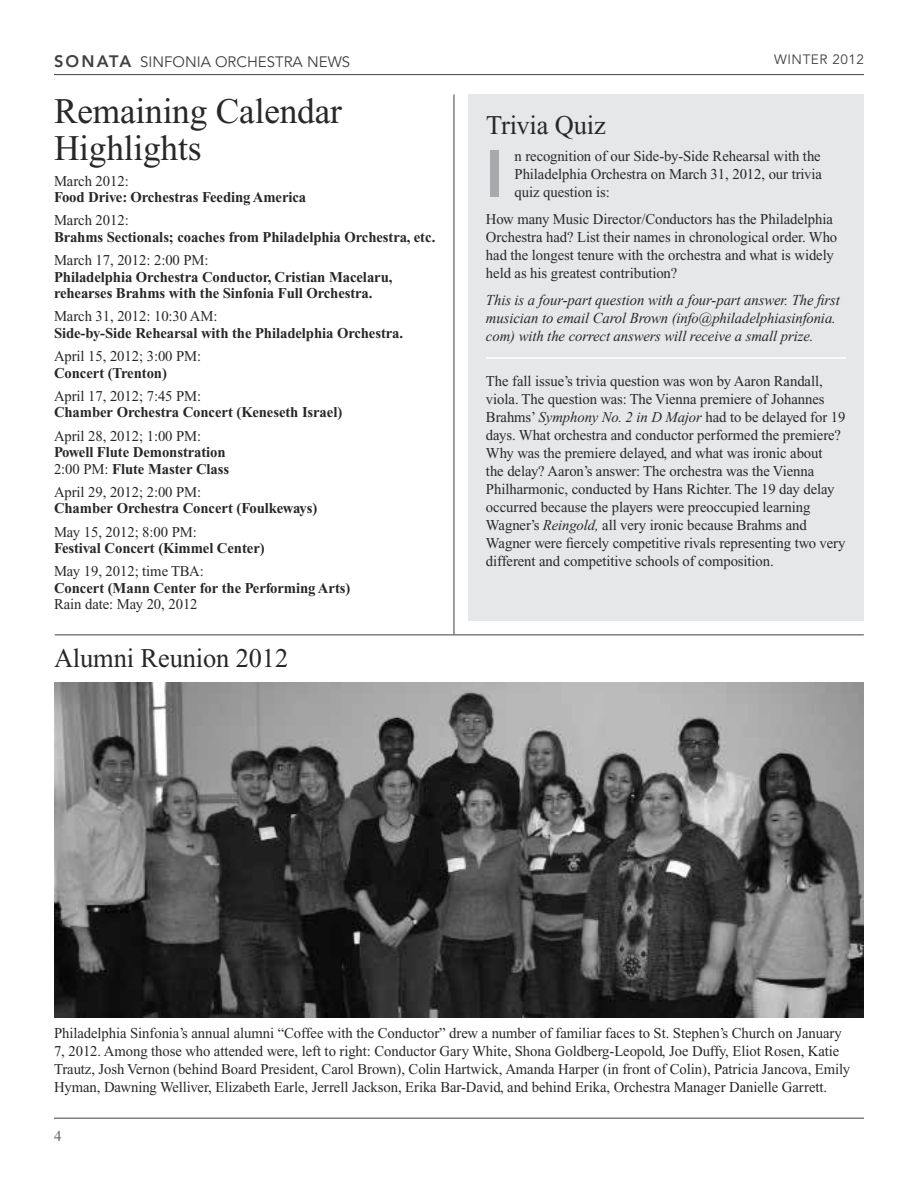
<style>
.page{position:relative;width:918px;height:1188px;background:#fff}
.page>*{position:absolute;margin:0;border:0;box-sizing:border-box;transform-origin:0 0}
.t1{font:800 65.85px "Avenir";color:#a7a9ac}
.t2{font:36px/37.5px "Times New Roman";letter-spacing:-.005em;color:#292829}
.t3{font:27px "Times New Roman";letter-spacing:-.005em;color:#292829}
.t4{font:15px/18px "Times New Roman";letter-spacing:-.005em;color:#292829}
.t5{font:700 15px/16.5px "Times New Roman";letter-spacing:-.005em;color:#292829}
.t6{font:italic 15px/18px "Times New Roman";letter-spacing:-.005em;color:#292829}
.t7{font:15px "Avenir LT";color:#414042}
.t8{font:15px "Times New Roman";color:#636466}
.t9{font:13.5px "Avenir LT";letter-spacing:.04em;color:#414042}
.s1{font-family:"Avenir";font-weight:800;font-size:16.5px}
.s2{font-weight:400}
.s3{font-style:inherit}
.s4{font-style:italic}
</style>
<div class="page">
<hr style="left:54px;top:74px;width:810px;height:1px;background:#414042">
<hr style="left:54px;top:1118px;width:810px;height:1px;background:#414042">
<div style="left:468px;top:94px;width:396px;height:527px;background:#e6e7e8"></div>
<hr style="left:486px;top:357px;width:360px;height:2px;background:#fff">
<img style="left:54px;top:682px;width:810px;height:335px">
<hr style="left:55px;top:634px;width:809px;height:1px;background:#414042">
<hr style="left:454px;top:94px;width:1px;height:540px;background:#414042">
<p class="t7" style="left:54px;top:53px;width:296px"><span class="s1">SONATA</span> SINFONIA ORCHESTRA N EWS</p>
<p class="t9" style="left:774px;top:52px;width:91px">WINTER 2012</p>
<h2 class="t2" style="left:54px;top:92px;width:290px">Remaining Calendar<br>Highlights</h2>
<p class="t4" style="left:54px;top:172px;width:76px">March 2012:</p>
<p class="t5" style="left:54px;top:189px;width:254px">Food Drive: Orchestras Feeding America</p>
<p class="t4" style="left:54px;top:212px;width:76px">March 2012:</p>
<p class="t5" style="left:54px;top:229px;width:383px">Brahms Sectionals; coaches from Philadelphia Orchestra, etc.</p>
<p class="t4" style="left:54px;top:251px;width:156px">March 17, 2012: 2:00 PM:</p>
<p class="t5" style="left:54px;top:268px;width:340px">Philadelphia Orchestra Conductor, Cristian Macelaru, rehearses Brahms with the Sinfonia Full Orchestra.</p>
<p class="t4" style="left:54px;top:308px;width:165px">March 31, 2012: 10:30 AM:</p>
<p class="t5" style="left:54px;top:325px;width:351px">Side-by-Side Rehearsal with the Philadelphia Orchestra.</p>
<p class="t4" style="left:54px;top:347px;width:149px">April 15, 2012; 3:00 PM:</p>
<p class="t5" style="left:54px;top:364px;width:114px">Concert (Trenton)</p>
<p class="t4" style="left:54px;top:387px;width:149px">April 17, 2012; 7:45 PM:</p>
<p class="t5" style="left:54px;top:404px;width:290px">Chamber Orchestra Concert (Keneseth Israel)</p>
<p class="t4" style="left:54px;top:427px;width:149px">April 28, 2012; 1:00 PM:</p>
<p class="t5" style="left:54px;top:444px;width:177px">Powell Flute Demonstration<br><span class="s2">2:00 PM:</span> Flute Master Class</p>
<p class="t4" style="left:54px;top:483px;width:149px">April 29, 2012; 2:00 PM:</p>
<p class="t5" style="left:54px;top:500px;width:265px">Chamber Orchestra Concert (Foulkeways)</p>
<p class="t4" style="left:54px;top:523px;width:144px">May 15, 2012; 8:00 PM:</p>
<p class="t5" style="left:54px;top:540px;width:212px">Festival Concert (Kimmel Center)</p>
<p class="t4" style="left:54px;top:563px;width:151px">May 19, 2012; time TBA:</p>
<p class="t5" style="left:54px;top:580px;width:298px">Concert (Mann Center for the Performing Arts)</p>
<p class="t4" style="left:54px;top:596px;width:145px">Rain date: May 20, 2012</p>
<h3 class="t3" style="left:54px;top:643px;width:236px">Alumni Reunion 2012</h3>
<h3 class="t3" style="left:486px;top:110px;width:121px">Trivia Quiz</h3>
<h1 class="t1" style="left:486px;top:135px;width:19px">I</h1>
<p class="t4" style="left:515px;top:147px;width:309px;text-align:justify">n recognition of our Side-by-Side Rehearsal with the Philadelphia Orchestra on March 31, 2012, our trivia quiz question is:</p>
<p class="t4" style="left:486px;top:210px;width:353px">How many Music Director/Conductors has the Philadelphia Orchestra had? List their names in chronological order. Who had the longest tenure with the orchestra and what is widely held as his greatest contribution?</p>
<p class="t6" style="left:486px;top:290px;width:355px">This is a four-part question with a four-part answer. The first musician to email Carol Brown (<span class="s3">info@philadelphiasinfonia. com) with the correct answers will receive a small prize.</span></p>
<p class="t4" style="left:486px;top:372px;width:361px">The fall issue’s trivia question was won by Aaron Randall, viola. The question was: The Vienna premiere of Johannes Brahms’ <span class="s4">Symphony No. 2 in D Major</span> had to be delayed for 19 days. What orchestra and conductor performed the premiere?<br>Why was the premiere delayed, and what was ironic about<br>the delay? Aaron’s answer: The orchestra was the Vienna Philharmonic, conducted by Hans Richter. The 19 day delay occurred because the players were preoccupied learning Wagner’s <span class="s4">Reingold,</span> all very ironic because Brahms and Wagner were fiercely competitive rivals representing two very different and competitive schools of composition.</p>
<p class="t4" style="left:54px;top:1024px;width:798px">Philadelphia Sinfonia’s annual alumni “Coffee with the Conductor” drew a number of familiar faces to St. Stephen’s Church on January 7, 2012. Among those who attended were, left to right: Conductor Gary White, Shona Goldberg-Leopold, Joe Duffy, Eliot Rosen, Katie Trautz, Josh Vernon (behind Board President, Carol Brown), Colin Hartwick, Amanda Harper (in front of Colin), Patricia Jancova, Emily Hyman, Dawning Welliver, Elizabeth Earle, Jerrell Jackson, Erika Bar-David, and behind Erika, Orchestra Manager Danielle Garrett.</p>
<p class="t8" style="left:54px;top:1127px;width:9px">4</p>
</div>
